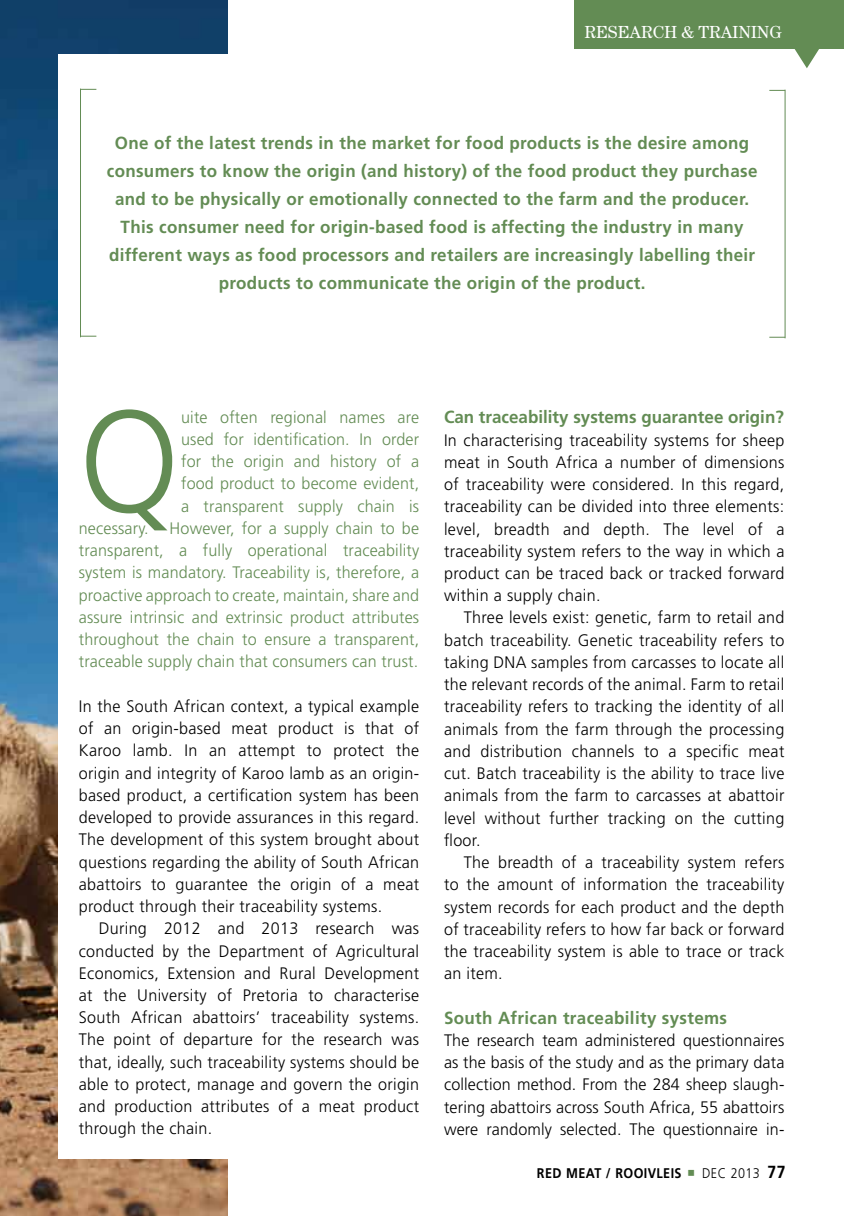
<style>
.page{position:relative;width:844px;height:1216px;background:#fff}
.page>*{position:absolute;margin:0;border:0;box-sizing:border-box;transform-origin:0 0}
.t1{font:300 144.03px "Frutiger";color:#638c54}
.t2{font:700 17.5px/28px "Frutiger";letter-spacing:.02em;color:#638c54;text-align:center}
.t3{font:700 17.5px "Frutiger";color:#638c54}
.t4{font:17.5px "Century";color:#fff}
.t5{font:300 16.62px/22.2px "Frutiger";letter-spacing:.02em;color:#000;text-align:justify}
.t6{font:300 16.62px/22.2px "Frutiger";letter-spacing:.01em;color:#638c54;text-align:justify}
.t7{font:700 14px "Frutiger";letter-spacing:.03em;color:#000;scale:.9 1}
.t8{font:300 14px "Frutiger";letter-spacing:.03em;color:#000;scale:.9 1}
.s1{font-weight:700;font-size:17.5px}
</style>
<div class="page">
<img style="left:0;top:0;width:228px;height:1215px">
<div style="left:58px;top:55px;width:772px;height:1103px;background:#fff"></div>
<hr style="left:784px;top:90px;width:1px;height:248px;background:#638c54">
<svg style="left:769px;top:90px;width:15px;height:1px"></svg>
<svg style="left:769px;top:337px;width:16px;height:1px"></svg>
<hr style="left:80px;top:89px;width:1px;height:248px;background:#638c54">
<svg style="left:81px;top:89px;width:15px;height:1px"></svg>
<svg style="left:81px;top:336px;width:15px;height:1px"></svg>
<svg style="left:786px;top:48px;width:40px;height:20px"></svg>
<div style="left:574px;top:0;width:269px;height:48px;background:#638c54"></div>
<p class="t4" style="left:584px;top:22px;width:199px">RESEARCH &amp; TRAINING</p>
<p class="t2" style="left:107px;top:128px;width:652px">One of the latest trends in the market for food products is the desire among consumers to know the origin (and history) of the food product they purchase and to be physically or emotionally connected to the farm and the producer.<br>This consumer need for origin-based food is affecting the industry in many different ways as food processors and retailers are increasingly labelling their products to communicate the origin of the product.</p>
<h1 class="t1" style="left:79px;top:380px;width:102px">Q</h1>
<p class="t6" style="left:181px;top:406px;width:239px">uite often regional names are used for identification. In order for the origin and history of a food product to become evident, a transparent supply chain is</p>
<p class="t6" style="left:79px;top:517px;width:342px;text-indent:91px">However, for a supply chain to be transparent, a fully operational traceability system is mandatory. Traceability is, therefore, a proactive approach to create, maintain, share and assure intrinsic and extrinsic product attributes throughout the chain to ensure a transparent, traceable supply chain that consumers can trust.</p>
<p class="t5" style="left:79px;top:695px;width:342px">In the South African context, a typical example of an origin-based meat product is that of Karoo lamb. In an attempt to protect the origin and integrity of Karoo lamb as an origin&shy;based product, a certification system has been developed to provide assurances in this regard.<br>The development of this system brought about questions regarding the ability of South African abattoirs to guarantee the origin of a meat product through their traceability systems.</p>
<p class="t5" style="left:79px;top:917px;width:342px;text-indent:20px">During 2012 and 2013 research was conducted by the Department of Agricultural Economics, Extension and Rural Development at the University of Pretoria to characterise South African abattoirs’ traceability systems.<br>The point of departure for the research was that, ideally, such traceability systems should be able to protect, manage and govern the origin and production attributes of a meat product through the chain.</p>
<p class="t6" style="left:79px;top:517px;width:71px">necessary.</p>
<p class="t3" style="left:444px;top:407px;width:341px">Can traceability systems guarantee origin?</p>
<p class="t5" style="left:444px;top:428px;width:342px">In characterising traceability systems for sheep meat in South Africa a number of dimensions of traceability were considered. In this regard, traceability can be divided into three elements: level, breadth and depth. The level of a traceability system refers to the way in which a product can be traced back or tracked forward within a supply chain.</p>
<p class="t5" style="left:444px;top:606px;width:342px;text-indent:20px">Three levels exist: genetic, farm to retail and batch traceability. Genetic traceability refers to taking DNA samples from carcasses to locate all the relevant records of the animal. Farm to retail traceability refers to tracking the identity of all animals from the farm through the processing and distribution channels to a specific meat cut. Batch traceability is the ability to trace live animals from the farm to carcasses at abattoir level without further tracking on the cutting floor.</p>
<p class="t5" style="left:444px;top:851px;width:342px;text-indent:20px">The breadth of a traceability system refers to the amount of information the traceability system records for each product and the depth of traceability refers to how far back or forward the traceability system is able to trace or track an item.</p>
<p class="t2" style="left:444px;top:1003px;width:284px">South African traceability systems</p>
<p class="t5" style="left:444px;top:1029px;width:342px">The research team administered questionnaires as the basis of the study and as the primary data collection method. From the 284 sheep slaugh&shy;tering abattoirs across South Africa, 55 abattoirs were randomly selected. The questionnaire in-</p>
<p class="t7" style="left:537px;top:1164px;width:162px">red m eat / rooivleis</p>
<p class="t8" style="left:702px;top:1165px;width:94px">DEC 2013 <span class="s1">77</span></p>
</div>
